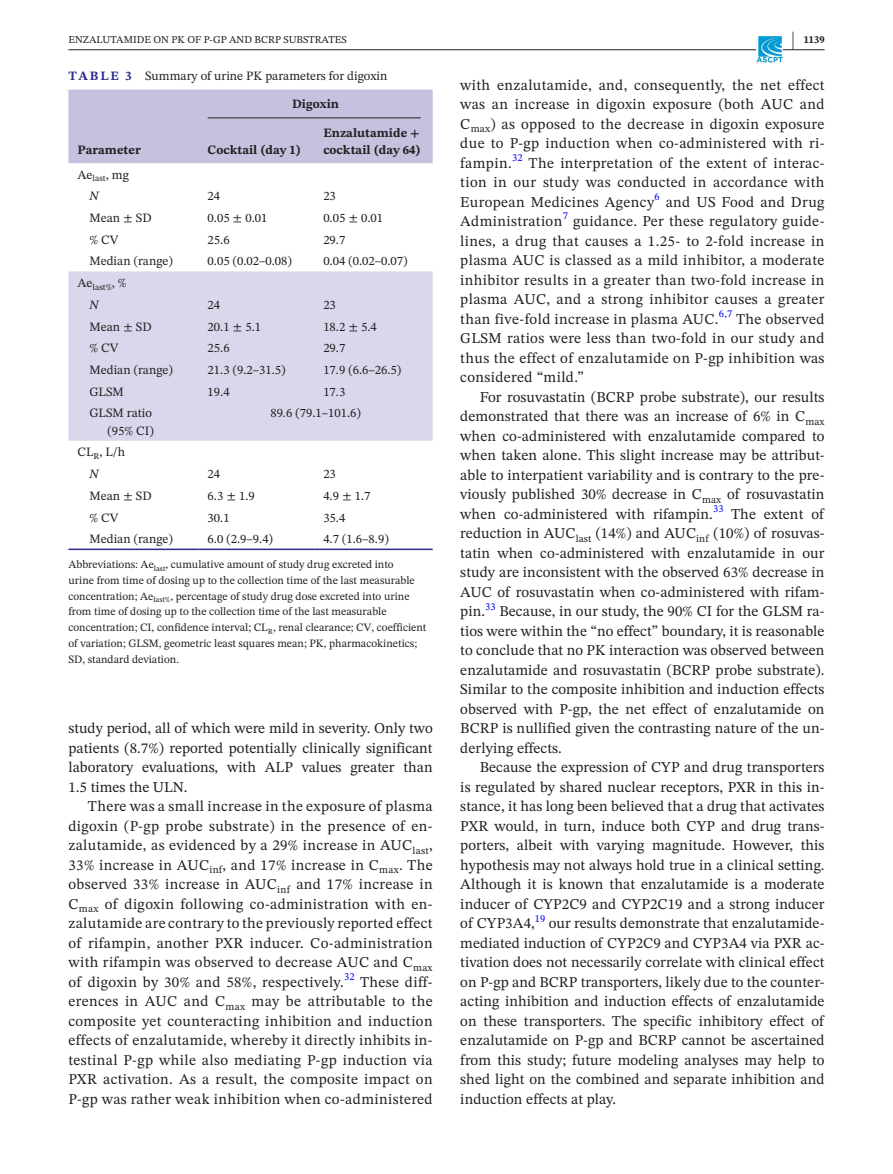
<style>
.page{position:relative;width:893px;height:1174px;background:#fff}
.page>*{position:absolute;margin:0;border:0;box-sizing:border-box;transform-origin:0 0}
.t1{font:700 21px "STIX Two Text";color:#231f20;scale:.42 1}
.t2{font:15px/19.5px "STIX Two Text";letter-spacing:.015em;color:#231f20;text-align:justify}
.t3{font:12.75px/21.8px "STIX Two Text";color:#231f20}
.t4{font:700 12.75px/17.2px "STIX Two Text";color:#231f20}
.t5{font:italic 12.75px "STIX Two Text";color:#231f20}
.t6{font:11.25px/15.8px "STIX Two Text";color:#231f20}
.t7{font:10.5px "STIX Two Text";color:#231f20}
.t8{font:10.5px "STIX Two Text";letter-spacing:.005em;color:#00f}
.t9{font:700 10.5px "STIX Two Text";color:#231f20}
.t10{font:8.85px "STIX Two Text";color:#231f20}
.s1{font-weight:700;color:#2c2d8c}
.s2{font-style:italic}
.s3{font-family:"STIX"}
</style>
<div class="page">
<hr style="left:68px;top:49px;width:756px;height:1px;background:#231f20">
<img style="left:757px;top:37px;width:25px;height:25px">
<div style="left:68px;top:90px;width:365px;height:73px;background:#c4c2df"></div>
<div style="left:68px;top:271px;width:365px;height:170px;background:#d9d7eb"></div>
<hr style="left:68px;top:548px;width:131px;height:2px;background:#2c2d8c">
<hr style="left:199px;top:548px;width:115px;height:2px;background:#2c2d8c">
<hr style="left:314px;top:548px;width:119px;height:2px;background:#2c2d8c">
<hr style="left:208px;top:117px;width:213px;height:1px;background:#231f20">
<h1 class="t1" style="left:792px;top:24px;width:8px">|</h1>
<p class="t7" style="left:68px;top:32px;width:280px">ENZALUTAMIDE ON PK OF P-GP AND BCRP SUBSTRATES</p>
<p class="t9" style="left:804px;top:32px;width:22px">1139</p>
<p class="t3" style="left:68px;top:65px;width:321px"><span class="s1">TABLE 3</span> Summary of urine PK parameters for digoxin</p>
<p class="t4" style="left:77px;top:141px;width:65px">Parameter</p>
<p class="t3" style="left:89px;top:163px;width:41px;text-indent:-12px">Ae<sub>last</sub>, mg<br><span class="s2">N</span></p>
<p class="t4" style="left:292px;top:96px;width:48px">Digoxin</p>
<p class="t4" style="left:208px;top:141px;width:95px">Cocktail (day 1)</p>
<p class="t4" style="left:323px;top:124px;width:99px">Enzalutamide <span class="s3">+ </span>cocktail (day 64)</p>
<p class="t3" style="left:208px;top:185px;width:14px">24</p>
<p class="t3" style="left:323px;top:185px;width:14px">23</p>
<p class="t3" style="left:89px;top:207px;width:64px">Mean ± SD</p>
<p class="t3" style="left:208px;top:207px;width:61px">0.05 ± 0.01</p>
<p class="t3" style="left:323px;top:207px;width:61px">0.05 ± 0.01</p>
<p class="t3" style="left:89px;top:228px;width:31px">% CV</p>
<p class="t3" style="left:208px;top:228px;width:24px">25.6</p>
<p class="t3" style="left:323px;top:228px;width:24px">29.7</p>
<p class="t3" style="left:89px;top:250px;width:85px">Median (range)</p>
<p class="t3" style="left:208px;top:250px;width:86px">0.05 (0.02–0.08)</p>
<p class="t3" style="left:323px;top:250px;width:86px">0.04 (0.02–0.07)</p>
<p class="t10" style="left:77px;top:281px;width:51px"><sup>Ae</sup>last%<sup>,</sup> <sup>%</sup></p>
<p class="t5" style="left:89px;top:295px;width:11px">N</p>
<p class="t3" style="left:208px;top:294px;width:14px">24</p>
<p class="t3" style="left:323px;top:294px;width:14px">23</p>
<p class="t3" style="left:89px;top:315px;width:64px">Mean ± SD</p>
<p class="t3" style="left:208px;top:315px;width:55px">20.1 ± 5.1</p>
<p class="t3" style="left:323px;top:315px;width:55px">18.2 ± 5.4</p>
<p class="t3" style="left:89px;top:337px;width:31px">% CV</p>
<p class="t3" style="left:208px;top:337px;width:24px">25.6</p>
<p class="t3" style="left:323px;top:337px;width:24px">29.7</p>
<p class="t3" style="left:89px;top:359px;width:85px">Median (range)</p>
<p class="t3" style="left:208px;top:359px;width:79px">21.3 (9.2–31.5)</p>
<p class="t3" style="left:323px;top:359px;width:79px">17.9 (6.6–26.5)</p>
<p class="t3" style="left:89px;top:380px;width:36px">GLSM</p>
<p class="t3" style="left:208px;top:380px;width:24px">19.4</p>
<p class="t3" style="left:323px;top:380px;width:24px">17.3</p>
<p class="t3" style="left:89px;top:404px;width:66px;line-height:17.2px;text-align:right">GLSM ratio (95% CI)</p>
<p class="t3" style="left:270px;top:402px;width:92px">89.6 (79.1–101.6)</p>
<p class="t3" style="left:89px;top:441px;width:37px;text-indent:-12px">CL<sub>R</sub>, L/h<br><span class="s2">N</span></p>
<p class="t3" style="left:208px;top:463px;width:14px">24</p>
<p class="t3" style="left:323px;top:463px;width:14px">23</p>
<p class="t3" style="left:89px;top:485px;width:64px">Mean ± SD</p>
<p class="t3" style="left:208px;top:485px;width:49px">6.3 ± 1.9</p>
<p class="t3" style="left:323px;top:485px;width:49px">4.9 ± 1.7</p>
<p class="t3" style="left:89px;top:506px;width:31px">% CV</p>
<p class="t3" style="left:208px;top:506px;width:24px">30.1</p>
<p class="t3" style="left:323px;top:506px;width:24px">35.4</p>
<p class="t3" style="left:89px;top:528px;width:85px">Median (range)</p>
<p class="t3" style="left:208px;top:528px;width:67px">6.0 (2.9–9.4)</p>
<p class="t3" style="left:323px;top:528px;width:67px">4.7 (1.6–8.9)</p>
<p class="t6" style="left:68px;top:556px;width:359px">Abbreviations: Ae<sub>last</sub>, cumulative amount of study drug excreted into<br>urine from time of dosing up to the collection time of the last measurable concentration; Ae<sub>last%</sub>, percentage of study drug dose excreted into urine from time of dosing up to the collection time of the last measurable concentration; CI, confidence interval; CL<sub>R</sub>, renal clearance; CV, coefficient of variation; GLSM, geometric least squares mean; PK, pharmacokinetics; SD, standard deviation.</p>
<p class="t2" style="left:68px;top:718px;width:366px">study period, all of which were mild in severity. Only two patients (8.7%) reported potentially clinically significant laboratory evaluations, with ALP values greater than 1.5 times the ULN.</p>
<p class="t2" style="left:68px;top:796px;width:366px;text-indent:20px">There was a small increase in the exposure of plasma digoxin (P-gp probe substrate) in the presence of en&shy;zalutamide, as evidenced by a 29% increase in AUC<sub>last</sub>, 33% increase in AUC<sub>inf</sub>, and 17% increase in C<sub>max</sub>. The observed 33% increase in AUC<sub>inf</sub> and 17% increase in C<sub>max</sub> of digoxin following co-administration with en&shy;zalutamide are contrary to the previously reported effect of rifampin, another PXR inducer. Co-administration with rifampin was observed to decrease AUC and C<sub>max </sub>of digoxin by 30% and 58%, respectively.</p>
<p class="t8" style="left:344px;top:969px;width:12px">32</p>
<p class="t2" style="left:68px;top:972px;width:366px;text-indent:292px">These diff&shy;erences in AUC and C<sub>max</sub> may be attributable to the composite yet counteracting inhibition and induction effects of enzalutamide, whereby it directly inhibits in&shy;testinal P-gp while also mediating P-gp induction via PXR activation. As a result, the composite impact on P-gp was rather weak inhibition when co-administered</p>
<p class="t2" style="left:460px;top:75px;width:366px">with enzalutamide, and, consequently, the net effect was an increase in digoxin exposure (both AUC and C<sub>max</sub>) as opposed to the decrease in digoxin exposure due to P-gp induction when co-administered with ri&shy;fampin.</p>
<p class="t8" style="left:512px;top:150px;width:12px">32</p>
<p class="t2" style="left:460px;top:153px;width:366px;text-indent:68px">The interpretation of the extent of interac&shy;tion in our study was conducted in accordance with European Medicines Agency</p>
<p class="t8" style="left:655px;top:189px;width:7px">6</p>
<p class="t2" style="left:666px;top:192px;width:160px">and US Food and Drug</p>
<p class="t2" style="left:460px;top:211px;width:104px">Administration</p>
<p class="t8" style="left:563px;top:208px;width:7px">7</p>
<p class="t2" style="left:460px;top:211px;width:366px;text-indent:113px">guidance. Per these regulatory guide&shy;lines, a drug that causes a 1.25- to 2-fold increase in plasma AUC is classed as a mild inhibitor, a moderate inhibitor results in a greater than two-fold increase in plasma AUC, and a strong inhibitor causes a greater than five-fold increase in plasma AUC.</p>
<p class="t8" style="left:719px;top:306px;width:15px">6,7</p>
<p class="t2" style="left:460px;top:309px;width:366px;text-indent:276px">The observed GLSM ratios were less than two-fold in our study and thus the effect of enzalutamide on P-gp inhibition was considered “mild.”</p>
<p class="t2" style="left:460px;top:387px;width:366px;text-indent:20px">For rosuvastatin (BCRP probe substrate), our results demonstrated that there was an increase of 6% in C<sub>max </sub>when co-administered with enzalutamide compared to when taken alone. This slight increase may be attribut&shy;able to interpatient variability and is contrary to the pre&shy;viously published 30% decrease in C<sub>max</sub> of rosuvastatin when co-administered with rifampin.</p>
<p class="t8" style="left:713px;top:501px;width:12px">33</p>
<p class="t2" style="left:460px;top:504px;width:366px;text-indent:271px">The extent of reduction in AUC<sub>last</sub> (14%) and AUC<sub>inf</sub> (10%) of rosuvas&shy;tatin when co-administered with enzalutamide in our study are inconsistent with the observed 63% decrease in AUC of rosuvastatin when co-administered with rifam&shy;pin.</p>
<p class="t8" style="left:485px;top:598px;width:12px">33</p>
<p class="t2" style="left:460px;top:601px;width:366px;text-indent:39px">Because, in our study, the 90% CI for the GLSM ra&shy;tios were within the “no effect” boundary, it is reasonable to conclude that no PK interaction was observed between enzalutamide and rosuvastatin (BCRP probe substrate).<br>Similar to the composite inhibition and induction effects observed with P-gp, the net effect of enzalutamide on BCRP is nullified given the contrasting nature of the un&shy;derlying effects.</p>
<p class="t2" style="left:460px;top:757px;width:366px;text-indent:20px">Because the expression of CYP and drug transporters is regulated by shared nuclear receptors, PXR in this in&shy;stance, it has long been believed that a drug that activates PXR would, in turn, induce both CYP and drug trans&shy;porters, albeit with varying magnitude. However, this hypothesis may not always hold true in a clinical setting.<br>Although it is known that enzalutamide is a moderate inducer of CYP2C9 and CYP2C19 and a strong inducer of CYP3A4,</p>
<p class="t8" style="left:535px;top:910px;width:12px">19</p>
<p class="t2" style="left:460px;top:913px;width:366px;text-indent:88px">our results demonstrate that enzalutamide&shy;mediated induction of CYP2C9 and CYP3A4 via PXR ac&shy;tivation does not necessarily correlate with clinical effect on P-gp and BCRP transporters, likely due to the counter&shy;acting inhibition and induction effects of enzalutamide on these transporters. The specific inhibitory effect of enzalutamide on P-gp and BCRP cannot be ascertained from this study; future modeling analyses may help to shed light on the combined and separate inhibition and induction effects at play.</p>
</div>
